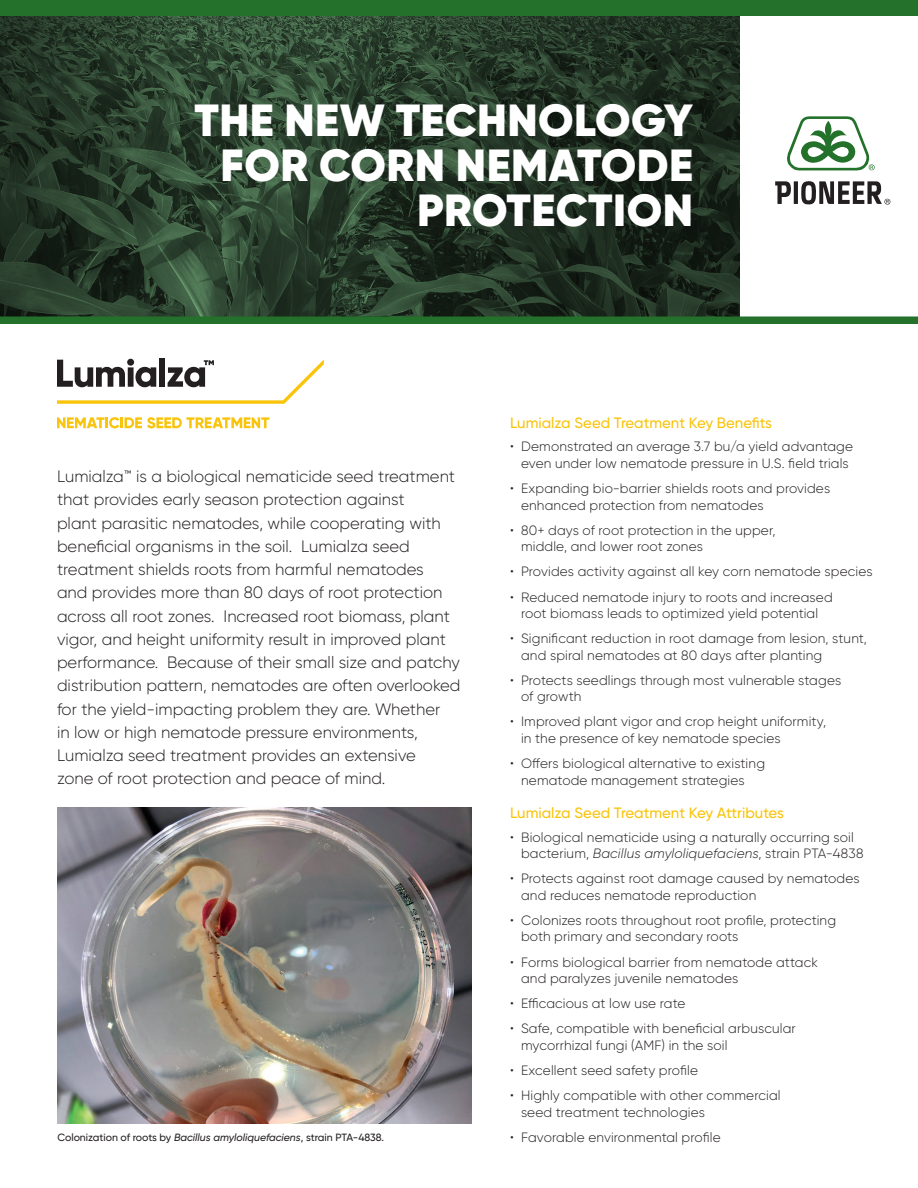
<style>
.page{position:relative;width:918px;height:1188px;background:#fff}
.page>*{position:absolute;margin:0;border:0;box-sizing:border-box;transform-origin:0 0}
.t1{font:900 45px/45px "Gilroy";letter-spacing:.01em;color:#fff;text-align:right}
.t2{font:300 16.5px/23.2px "Gilroy";color:#231f20}
.t3{font:500 15px "Gilroy";color:#f9c40c}
.t4{font:300 13.5px/16.5px "Gilroy";letter-spacing:.01em;color:#231f20}
.t5{font:500 10.5px "Gilroy";color:#231f20}
.s1{font-style:italic}
</style>
<div class="page">
<svg style="left:183px;top:15px;width:176px;height:301px;background:#304834"></svg>
<svg style="left:359px;top:15px;width:382px;height:301px;background:#223324"></svg>
<svg style="left:0;top:15px;width:183px;height:301px;background:#273b2a"></svg>
<img style="left:57px;top:807px;width:414px;height:317px">
<svg style="left:775px;top:181px;width:16px;height:23px"></svg>
<hr style="left:794px;top:181px;width:4px;height:23px;background:#231f20">
<svg style="left:801px;top:181px;width:89px;height:24px"></svg>
<svg style="left:787px;top:116px;width:88px;height:55px"></svg>
<div style="left:0;top:316px;width:918px;height:8px;background:#23712a"></div>
<div style="left:0;top:0;width:918px;height:15px;background:#23712a"></div>
<div style="left:159px;top:358px;width:6px;height:29px;background:#231f20"></div>
<svg style="left:57px;top:359px;width:267px;height:45px"></svg>
<svg style="left:57px;top:417px;width:212px;height:11px"></svg>
<h1 class="t1" style="left:194px;top:98px;width:500px">THE NEW TECHNOLOGY<br>FOR CORN NEMATODE<br>PROTECTION</h1>
<p class="t2" style="left:57px;top:465px;width:405px">Lumialza™ is a biological nematicide seed treatment that provides early season protection against<br>plant parasitic nematodes, while cooperating with beneficial organisms in the soil. Lumialza seed treatment shields roots from harmful nematodes<br>and provides more than 80 days of root protection across all root zones. Increased root biomass, plant vigor, and height uniformity result in improved plant performance. Because of their small size and patchy distribution pattern, nematodes are often overlooked for the yield-impacting problem they are. Whether<br>in low or high nematode pressure environments, Lumialza seed treatment provides an extensive<br>zone of root protection and peace of mind.</p>
<p class="t5" style="left:57px;top:1131px;width:328px">Colonization of roots by <span class="s1">Bacillus amyloliquefaciens</span>, strain PTA-4838.</p>
<p class="t3" style="left:510px;top:414px;width:263px">Lumialza Seed Treatment Key Benefits</p>
<p class="t4" style="left:510px;top:438px;width:345px;text-align:center">• Demonstrated an average 3.7 bu/a yield advantage even under low nematode pressure in U.S. field trials</p>
<p class="t4" style="left:521px;top:480px;width:311px;text-indent:-11px">• Expanding bio-barrier shields roots and provides enhanced protection from nematodes</p>
<p class="t4" style="left:521px;top:522px;width:256px;text-indent:-11px">• 80+ days of root protection in the upper, middle, and lower root zones</p>
<p class="t4" style="left:510px;top:563px;width:364px">• Provides activity against all key corn nematode species</p>
<p class="t4" style="left:510px;top:588px;width:324px;text-align:center">• Reduced nematode injury to roots and increased root biomass leads to optimized yield potential</p>
<p class="t4" style="left:521px;top:630px;width:347px;text-indent:-11px">• Significant reduction in root damage from lesion, stunt, and spiral nematodes at 80 days after planting</p>
<p class="t4" style="left:521px;top:672px;width:322px;text-indent:-11px">• Protects seedlings through most vulnerable stages of growth</p>
<p class="t4" style="left:521px;top:713px;width:307px;text-indent:-11px">• Improved plant vigor and crop height uniformity, in the presence of key nematode species</p>
<p class="t4" style="left:521px;top:755px;width:246px;text-indent:-11px">• Offers biological alternative to existing nematode management strategies</p>
<p class="t3" style="left:510px;top:804px;width:275px">Lumialza Seed Treatment Key Attributes</p>
<p class="t4" style="left:521px;top:829px;width:344px;text-indent:-11px">• Biological nematicide using a naturally occurring soil bacterium, <span class="s1">Bacillus amyloliquefaciens</span>, strain PTA-4838</p>
<p class="t4" style="left:521px;top:870px;width:340px;text-indent:-11px">• Protects against root damage caused by nematodes and reduces nematode reproduction</p>
<p class="t4" style="left:521px;top:912px;width:317px;text-indent:-11px">• Colonizes roots throughout root profile, protecting both primary and secondary roots</p>
<p class="t4" style="left:521px;top:953px;width:299px;text-indent:-11px">• Forms biological barrier from nematode attack and paralyzes juvenile nematodes</p>
<p class="t4" style="left:510px;top:995px;width:177px">• Efficacious at low use rate</p>
<p class="t4" style="left:521px;top:1020px;width:276px;text-indent:-11px">• Safe, compatible with beneficial arbuscular mycorrhizal fungi (AMF) in the soil</p>
<p class="t4" style="left:510px;top:1062px;width:189px">• Excellent seed safety profile</p>
<p class="t4" style="left:521px;top:1087px;width:261px;text-indent:-11px">• Highly compatible with other commercial seed treatment technologies</p>
<p class="t4" style="left:510px;top:1129px;width:212px">• Favorable environmental profile</p>
</div>
